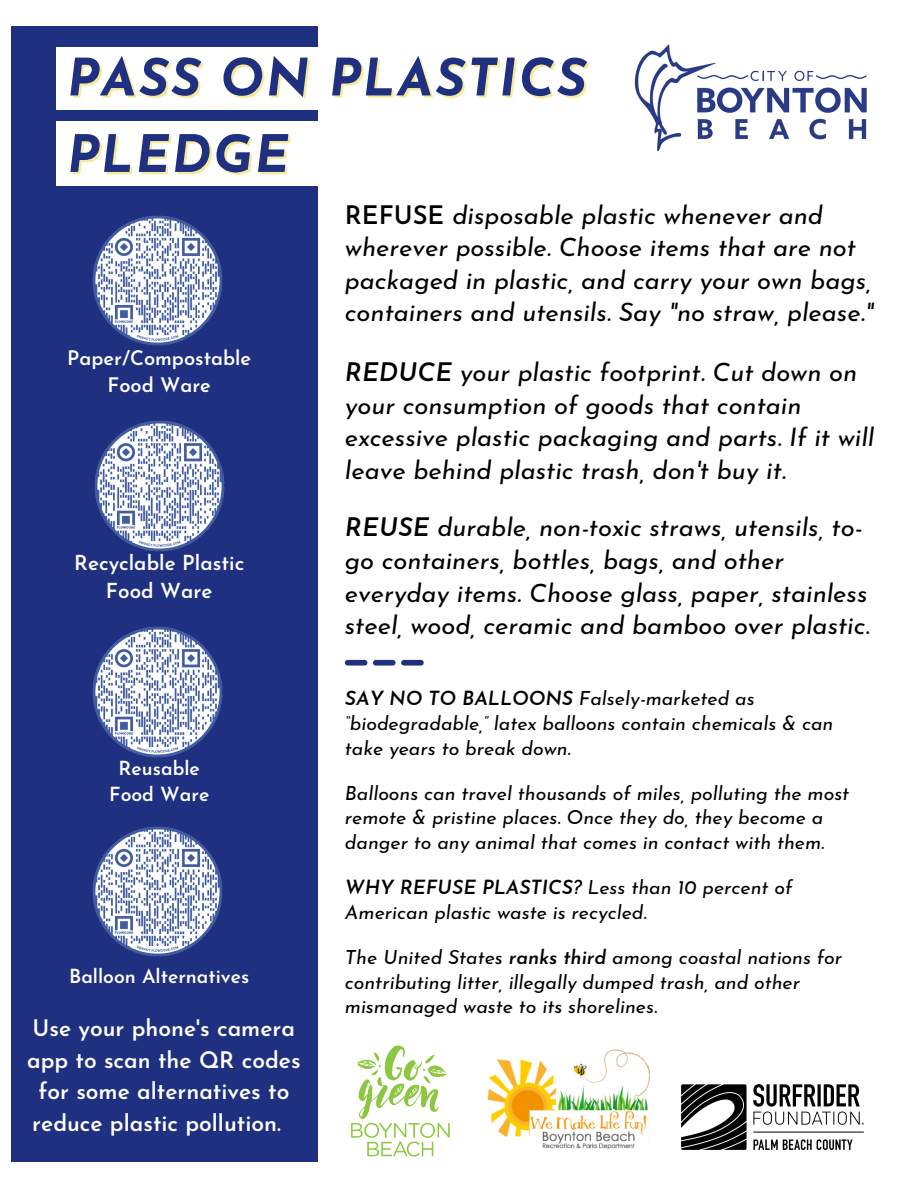
<style>
.page{position:relative;width:918px;height:1188px;background:#fff}
.page>*{position:absolute;margin:0;border:0;box-sizing:border-box;transform-origin:0 0}
.t1{font:italic 700 51.45px "Josefin Sans";letter-spacing:.035em;color:#1e307f}
.t2{font:italic 25.5px/32.7px "Josefin Sans";color:#000}
.t3{font:600 22.8px "Josefin Sans";color:#fff}
.t4{font:600 20.7px "Josefin Sans";color:#fff}
.t5{font:600 20.1px/27.3px "Josefin Sans";color:#fff;text-align:center}
.t6{font:italic 19.5px/24.8px "Josefin Sans";color:#000}
.t7{font:600 19.35px "Josefin Sans";color:#fff}
.s1{font-weight:600;font-style:normal}
.s2{font-weight:600}
</style>
<div class="page">
<div style="left:11px;top:26px;width:307px;height:1136px;background:#1e307f"></div>
<div style="left:56px;top:47px;width:497px;height:63px;background:#fff"></div>
<img style="left:90px;top:213px;width:134px;height:135px;border-radius:8px">
<img style="left:92px;top:419px;width:134px;height:134px;border-radius:8px">
<img style="left:90px;top:625px;width:134px;height:134px;border-radius:8px">
<img style="left:90px;top:825px;width:134px;height:134px;border-radius:8px">
<img style="left:634px;top:44px;width:233px;height:108px">
<img style="left:350px;top:1045px;width:100px;height:112px">
<img style="left:681px;top:1084px;width:183px;height:66px">
<div style="left:56px;top:121px;width:497px;height:65px;background:#fff"></div>
<svg style="left:345px;top:660px;width:79px;height:6px"></svg>
<img style="left:487px;top:1049px;width:163px;height:101px">
<p class="t1" style="left:67px;top:57px;width:521px">PASS ON PLASTICS</p>
<p class="t1" style="left:67px;top:133px;width:223px">PLEDGE</p>
<p class="t5" style="left:67px;top:346px;width:185px">Paper/Compostable<br>Food Ware</p>
<p class="t4" style="left:74px;top:554px;width:172px">Recyclable Plastic</p>
<p class="t4" style="left:106px;top:582px;width:108px">Food Ware</p>
<p class="t7" style="left:119px;top:761px;width:83px">Reusable</p>
<p class="t7" style="left:109px;top:787px;width:102px">Food Ware</p>
<p class="t7" style="left:69px;top:968px;width:182px">Balloon Alternatives</p>
<p class="t3" style="left:33px;top:1019px;width:264px">Use your phone's camera</p>
<p class="t3" style="left:27px;top:1051px;width:275px">app to scan the QR codes</p>
<p class="t3" style="left:38px;top:1082px;width:253px">for some alternatives to</p>
<p class="t3" style="left:32px;top:1114px;width:250px">reduce plastic pollution.</p>
<p class="t2" style="left:345px;top:201px;width:530px"><span class="s1">REFUSE</span> disposable plastic whenever and wherever possible. Choose items that are not packaged in plastic, and carry your own bags, containers and utensils. Say "no straw, please."</p>
<p class="t2" style="left:345px;top:358px;width:531px"><span class="s2">REDUCE</span> your plastic footprint. Cut down on your consumption of goods that contain excessive plastic packaging and parts. If it will leave behind plastic trash, don't buy it.</p>
<p class="t2" style="left:345px;top:514px;width:526px"><span class="s2">REUSE</span> durable, non-toxic straws, utensils, to&shy;go containers, bottles, bags, and other everyday items. Choose glass, paper, stainless steel, wood, ceramic and bamboo over plastic.</p>
<p class="t6" style="left:345px;top:688px;width:490px"><span class="s2">SAY NO TO BALLOONS</span> Falsely-marketed as “biodegradable,” latex balloons contain chemicals &amp; can take years to break down.</p>
<p class="t6" style="left:345px;top:782px;width:506px">Balloons can travel thousands of miles, polluting the most remote &amp; pristine places. Once they do, they become a danger to any animal that comes in contact with them.</p>
<p class="t6" style="left:345px;top:877px;width:449px"><span class="s2">WHY REFUSE PLASTICS?</span> Less than 10 percent of<br>American plastic waste is recycled.</p>
<p class="t6" style="left:345px;top:947px;width:499px">The United States <span class="s2">ranks third</span> among coastal nations for contributing litter, illegally dumped trash, and other mismanaged waste to its shorelines.</p>
</div>
